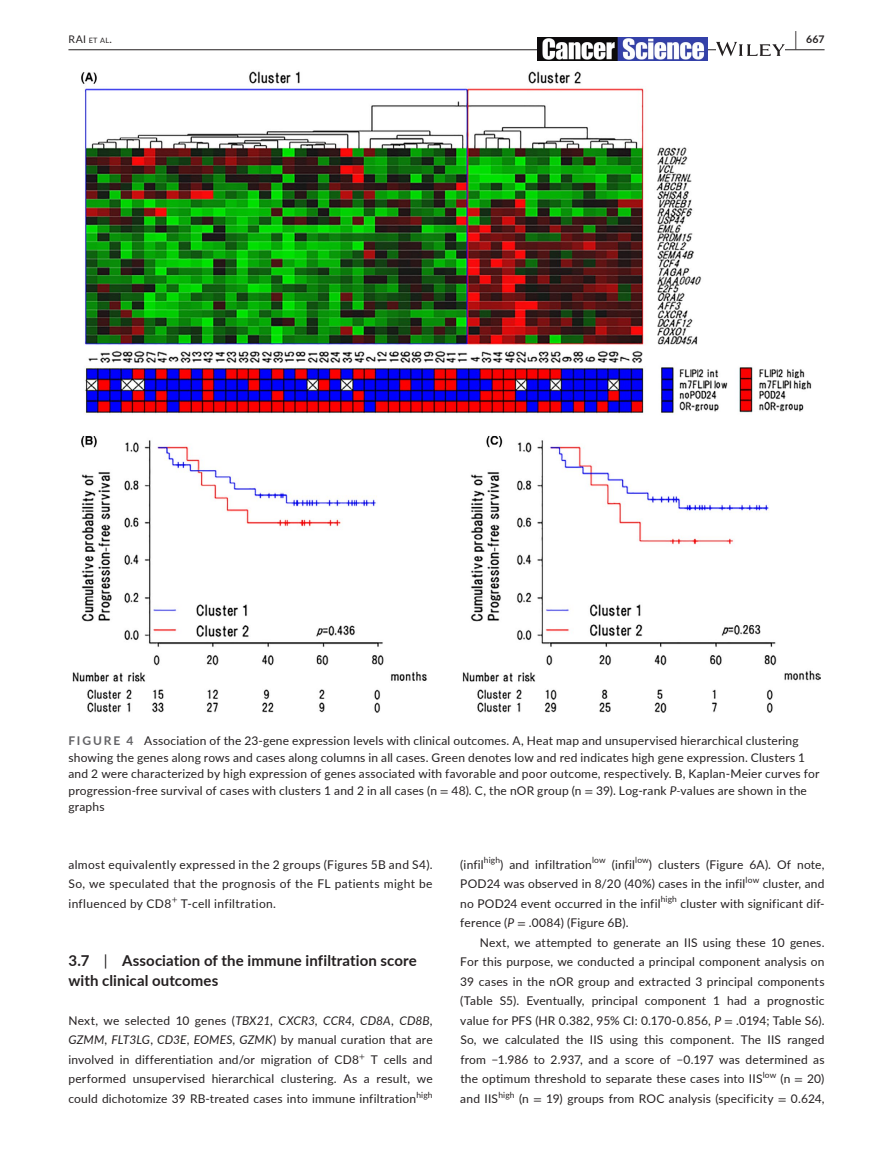
<style>
.page{position:relative;width:893px;height:1174px;background:#fff}
.page>*{position:absolute;margin:0;border:0;box-sizing:border-box;transform-origin:0 0}
.t1{font:700 15px/19.5px "Lato";letter-spacing:.005em;color:#231f20}
.t2{font:12px/19.5px "Lato";letter-spacing:.015em;color:#231f20;text-align:justify}
.t3{font:10.5px "Lato";color:#231f20}
.t4{font:700 10.5px "Lato";color:#231f20}
.t5{font:8.4px "Lato";letter-spacing:.02em;color:#231f20}
.t6{font:8.4px "STIX";color:#231f20}
.s1{font-size:7.35px}
.s2{font-size:19.5px}
.s3{font-weight:700;color:#636366}
.s4{font-family:"STIX"}
.s5{font-style:italic}
.s6{font-weight:400}
</style>
<div class="page">
<hr style="left:68px;top:49px;width:756px;height:1px;background:#231f20">
<img style="left:537px;top:37px;width:171px;height:24px">
<svg style="left:716px;top:42px;width:69px;height:14px"></svg>
<img style="left:72px;top:71px;width:749px;height:642px">
<p class="t3" style="left:68px;top:31px;width:45px">RAI <span class="s1">et al</span>.</p>
<p class="t4" style="left:795px;top:31px;width:31px"><span class="s2">|</span> 667</p>
<p class="t2" style="left:68px;top:732px;width:752px;line-height:16.5px;text-align:left"><span class="s3">FIGURE 4</span> Association of the 23-gene expression levels with clinical outcomes. A, Heat map and unsupervised hierarchical clustering showing the genes along rows and cases along columns in all cases. Green denotes low and red indicates high gene expression. Clusters 1 and 2 were characterized by high expression of genes associated with favorable and poor outcome, respectively. B, Kaplan-Meier curves for progression-free survival of cases with clusters 1 and 2 in all cases (n <span class="s4">=</span> 48). C, the nOR group (n <span class="s4">=</span> 39). Log-rank <span class="s5">P-</span>values are shown in the graphs</p>
<p class="t2" style="left:68px;top:854px;width:366px">almost equivalently expressed in the 2 groups (Figures 5B and S4).<br>So, we speculated that the prognosis of the FL patients might be influenced by CD8</p>
<p class="t6" style="left:172px;top:894px;width:7px">+</p>
<p class="t2" style="left:181px;top:893px;width:97px">T-cell infiltration.</p>
<p class="t1" style="left:68px;top:950px;width:350px">3.7 <span class="s6">|</span> Association of the immune infiltration score with clinical outcomes</p>
<p class="t2" style="left:68px;top:1010px;width:366px">Next, we selected 10 genes (<span class="s5">TBX21</span>, <span class="s5">CXCR3</span>, <span class="s5">CCR4</span>, <span class="s5">CD8A</span>, <span class="s5">CD8B</span>, <span class="s5">GZMM</span>, <span class="s5">FLT3LG</span>, <span class="s5">CD3E</span>, <span class="s5">EOMES</span>, <span class="s5">GZMK</span>) by manual curation that are involved in differentiation and/or migration of CD8<sup>+</sup> T cells and performed unsupervised hierarchical clustering. As a result, we could dichotomize 39 RB-treated cases into immune infiltration<sup>high</sup></p>
<p class="t2" style="left:460px;top:854px;width:133px">(infil<sup>high</sup>) and infiltration</p>
<p class="t5" style="left:592px;top:854px;width:15px">low</p>
<p class="t2" style="left:612px;top:854px;width:25px">(infil</p>
<p class="t5" style="left:635px;top:854px;width:15px">low</p>
<p class="t2" style="left:460px;top:854px;width:366px;text-indent:189px">) clusters (Figure 6A). Of note,<br>POD24 was observed in 8/20 (40%) cases in the infil</p>
<p class="t5" style="left:746px;top:874px;width:15px">low</p>
<p class="t2" style="left:763px;top:873px;width:63px">cluster, and</p>
<p class="t2" style="left:460px;top:893px;width:202px">no POD24 event occurred in the infil</p>
<p class="t5" style="left:661px;top:893px;width:18px">high</p>
<p class="t2" style="left:680px;top:893px;width:146px">cluster with significant dif-</p>
<p class="t2" style="left:460px;top:912px;width:170px">ference (<span class="s5">P</span> <span class="s4">=</span> .0084) (Figure 6B).</p>
<p class="t2" style="left:480px;top:932px;width:346px">Next, we attempted to generate an IIS using these 10 genes.</p>
<p class="t2" style="left:460px;top:951px;width:366px">For this purpose, we conducted a principal component analysis on</p>
<p class="t2" style="left:460px;top:971px;width:366px">39 cases in the nOR group and extracted 3 principal components</p>
<p class="t2" style="left:460px;top:990px;width:366px">(Table S5). Eventually, principal component 1 had a prognostic</p>
<p class="t2" style="left:460px;top:1010px;width:366px">value for PFS (HR 0.382, 95% CI: 0.170-0.856, <span class="s5">P</span> <span class="s4">=</span> .0194; Table S6).</p>
<p class="t2" style="left:460px;top:1029px;width:366px">So, we calculated the IIS using this component. The IIS ranged</p>
<p class="t2" style="left:460px;top:1049px;width:366px">from −1.986 to 2.937, and a score of −0.197 was determined as</p>
<p class="t2" style="left:460px;top:1068px;width:366px">the optimum threshold to separate these cases into IIS<sup>low</sup> (n <span class="s4">=</span> 20)</p>
<p class="t2" style="left:460px;top:1088px;width:366px">and IIS<sup>high</sup> (n <span class="s4">=</span> 19) groups from ROC analysis (specificity <span class="s4">=</span> 0.624,</p>
</div>
